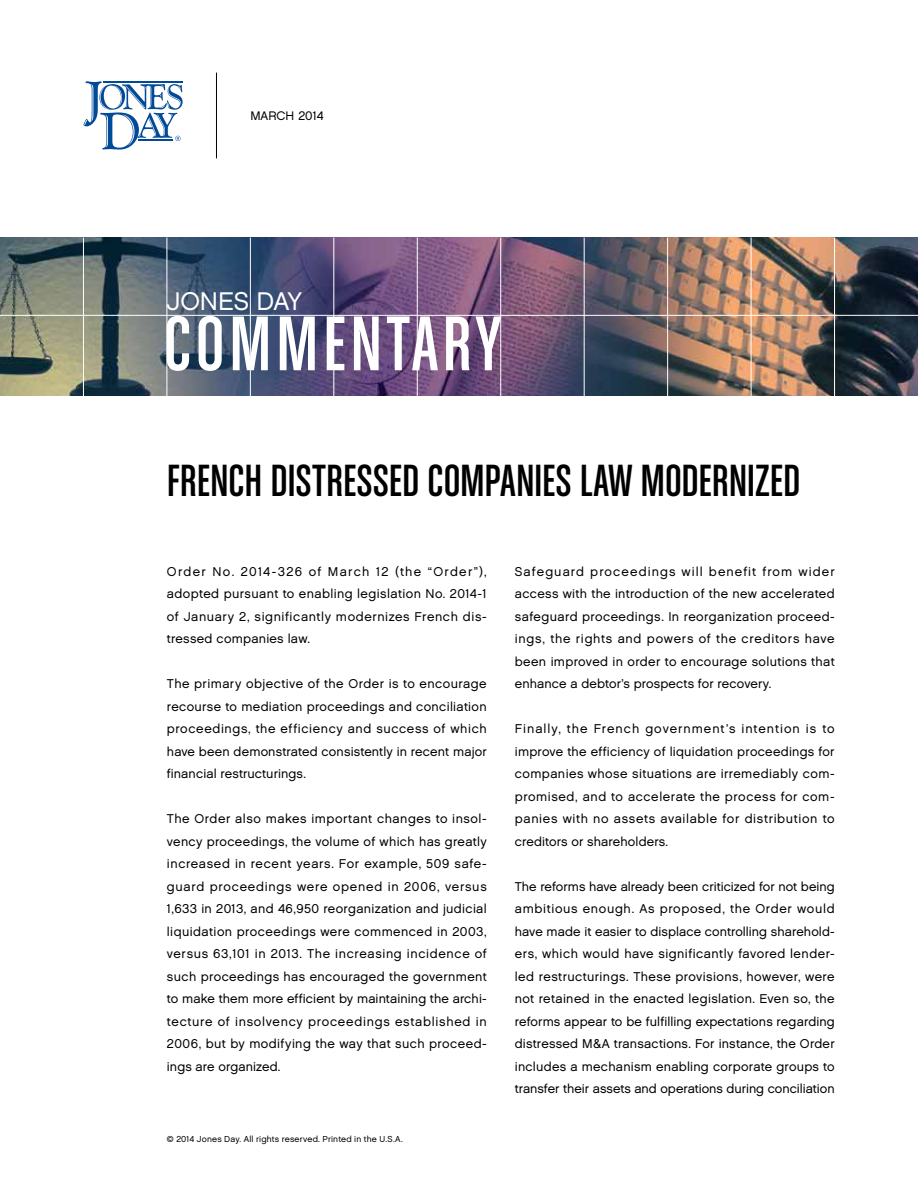
<style>
.page{position:relative;width:918px;height:1188px;background:#fff}
.page>*{position:absolute;margin:0;border:0;box-sizing:border-box;transform-origin:0 0}
.t1{font:82.5px "Chalet Comprime Cologne Sixty";letter-spacing:.055em;color:#fff}
.t2{font:48px "Chalet Comprime Cologne Sixty";color:#000}
.t3{font:25.5px "Chalet London Nineteen Sixty";letter-spacing:-.005em;color:#fff}
.t4{font:12.75px/22.5px "Chalet London Nineteen Sixty";letter-spacing:.02em;color:#000;text-align:justify}
.t5{font:12.3px "Chalet London Nineteen Sixty";color:#000}
.t6{font:8.7px "Chalet London Nineteen Sixty";letter-spacing:.02em;color:#000}
</style>
<div class="page">
<img style="left:0;top:237px;width:918px;height:158px">
<hr style="left:167px;top:238px;width:1px;height:160px;background:#fff">
<hr style="left:83px;top:238px;width:1px;height:160px;background:#fff">
<hr style="left:250px;top:238px;width:1px;height:160px;background:#fff">
<hr style="left:334px;top:238px;width:1px;height:160px;background:#fff">
<hr style="left:417px;top:238px;width:1px;height:160px;background:#fff">
<hr style="left:500px;top:238px;width:1px;height:160px;background:#fff">
<hr style="left:584px;top:238px;width:1px;height:160px;background:#fff">
<hr style="left:667px;top:238px;width:1px;height:160px;background:#fff">
<hr style="left:751px;top:238px;width:1px;height:160px;background:#fff">
<hr style="left:834px;top:238px;width:1px;height:160px;background:#fff">
<hr style="left:0;top:315px;width:918px;height:1px;background:#fff">
<hr style="left:216px;top:73px;width:1px;height:85px;background:#000">
<svg style="left:83px;top:81px;width:100px;height:69px"></svg>
<p class="t5" style="left:250px;top:108px;width:75px">March 2014</p>
<h3 class="t3" style="left:166px;top:286px;width:137px">JONES DAY</h3>
<h1 class="t1" style="left:164px;top:298px;width:339px">COMMENTARY</h1>
<h2 class="t2" style="left:167px;top:454px;width:631px">FRENCH DISTRESSED COMPANIES LAW MODERNIZED</h2>
<p class="t4" style="left:167px;top:560px;width:321px">Order No. 2014-326 of March 12 (the “Order”), adopted pursuant to enabling legislation No. 2014-1 of January 2, significantly modernizes French dis&shy;tressed companies law.</p>
<p class="t4" style="left:167px;top:673px;width:321px">The primary objective of the Order is to encourage recourse to mediation proceedings and conciliation proceedings, the efficiency and success of which have been demonstrated consistently in recent major financial restructurings.</p>
<p class="t4" style="left:167px;top:808px;width:321px">The Order also makes important changes to insol&shy;vency proceedings, the volume of which has greatly increased in recent years. For example, 509 safe&shy;guard proceedings were opened in 2006, versus 1,633 in 2013, and 46,950 reorganization and judicial liquidation proceedings were commenced in 2003, versus 63,101 in 2013. The increasing incidence of such proceedings has encouraged the government to make them more efficient by maintaining the archi&shy;tecture of insolvency proceedings established in 2006, but by modifying the way that such proceed&shy;ings are organized.</p>
<p class="t6" style="left:167px;top:1134px;width:238px">© 2014 Jones Day. All rights reserved. Printed in the U.S.A.</p>
<p class="t4" style="left:515px;top:560px;width:321px">Safeguard proceedings will benefit from wider access with the introduction of the new accelerated safeguard proceedings. In reorganization proceed&shy;ings, the rights and powers of the creditors have been improved in order to encourage solutions that enhance a debtor’s prospects for recovery.</p>
<p class="t4" style="left:515px;top:718px;width:321px">Finally, the French government’s intention is to improve the efficiency of liquidation proceedings for companies whose situations are irremediably com&shy;promised, and to accelerate the process for com&shy;panies with no assets available for distribution to creditors or shareholders.</p>
<p class="t4" style="left:515px;top:875px;width:321px">The reforms have already been criticized for not being ambitious enough. As proposed, the Order would have made it easier to displace controlling sharehold&shy;ers, which would have significantly favored lender&shy;led restructurings. These provisions, however, were not retained in the enacted legislation. Even so, the reforms appear to be fulfilling expectations regarding distressed M&amp;A transactions. For instance, the Order includes a mechanism enabling corporate groups to transfer their assets and operations during conciliation</p>
</div>
